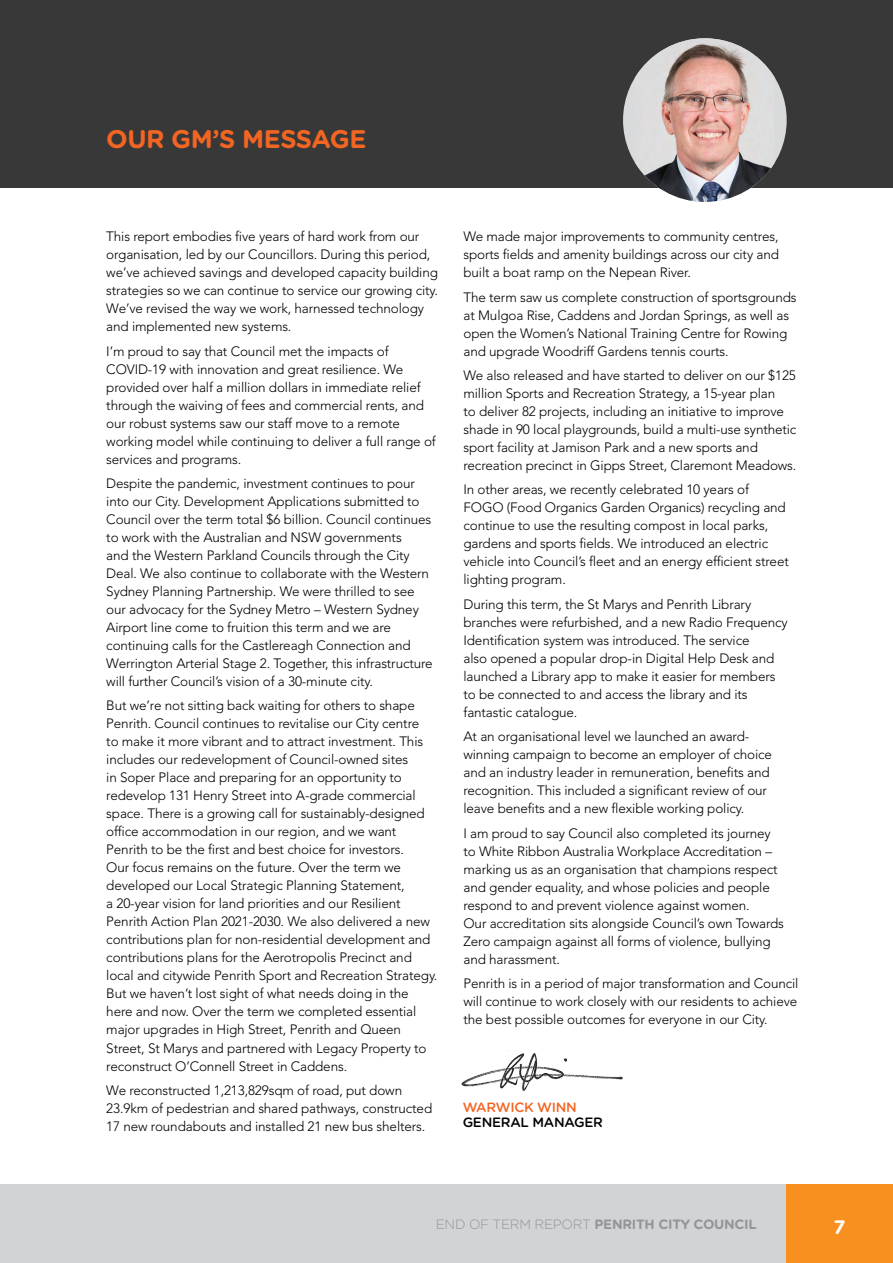
<style>
.page{position:relative;width:893px;height:1263px;background:#fff}
.page>*{position:absolute;margin:0;border:0;box-sizing:border-box;transform-origin:0 0}
.t1{font:700 25.5px "Gotham Rounded";letter-spacing:-.02em;color:#f26522}
.t2{font:700 19.5px "Gotham Rounded";color:#fff}
.Body_9pt{font:300 13.5px/18px "Avenir LT Std";letter-spacing:-.01em;color:#000}
.t3{font:700 13.5px "Gotham Rounded";letter-spacing:-.02em;color:#939598}
.Body_9pt-2{font:500 13.5px/15px "Gotham Rounded";letter-spacing:-.02em;color:#000}
.s1{color:#f26522}
.s2{font-weight:300}
</style>
<div class="page">
<div style="left:0;top:0;width:893px;height:187px;background:#383839"></div>
<img style="left:461px;top:1050px;width:162px;height:42px">
<div style="left:623px;top:38px;width:164px;height:164px;background:#d8dadb;border-radius:50%"></div>
<img style="left:635px;top:38px;width:139px;height:164px">
<div style="left:786px;top:1184px;width:107px;height:79px;background:#f7901e"></div>
<div style="left:0;top:1184px;width:786px;height:79px;background:#d1d3d4"></div>
<h3 class="t1" style="left:106px;top:120px;width:262px">OUR GM’S MESSAGE</h3>
<p class="Body_9pt" style="left:106px;top:228px;width:333px">This report embodies five years of hard work from our organisation, led by our Councillors. During this period, we’ve achieved savings and developed capacity building strategies so we can continue to service our growing city.<br>We’ve revised the way we work, harnessed technology and implemented new systems.</p>
<p class="Body_9pt" style="left:106px;top:342px;width:331px">I’m proud to say that Council met the impacts of COVID-19 with innovation and great resilience. We provided over half a million dollars in immediate relief through the waiving of fees and commercial rents, and our robust systems saw our staff move to a remote working model while continuing to deliver a full range of services and programs.</p>
<p class="Body_9pt" style="left:106px;top:474px;width:328px">Despite the pandemic, investment continues to pour into our City. Development Applications submitted to Council over the term total $6 billion. Council continues to work with the Australian and NSW governments<br>and the Western Parkland Councils through the City Deal. We also continue to collaborate with the Western Sydney Planning Partnership. We were thrilled to see our advocacy for the Sydney Metro – Western Sydney Airport line come to fruition this term and we are continuing calls for the Castlereagh Connection and Werrington Arterial Stage 2. Together, this infrastructure will further Council’s vision of a 30-minute city.</p>
<p class="Body_9pt" style="left:106px;top:697px;width:333px">But we’re not sitting back waiting for others to shape Penrith. Council continues to revitalise our City centre<br>to make it more vibrant and to attract investment. This includes our redevelopment of Council-owned sites<br>in Soper Place and preparing for an opportunity to redevelop 131 Henry Street into A-grade commercial space. There is a growing call for sustainably-designed office accommodation in our region, and we want Penrith to be the first and best choice for investors.<br>Our focus remains on the future. Over the term we developed our Local Strategic Planning Statement,<br>a 20-year vision for land priorities and our Resilient Penrith Action Plan 2021-2030. We also delivered a new contributions plan for non-residential development and contributions plans for the Aerotropolis Precinct and local and citywide Penrith Sport and Recreation Strategy.<br>But we haven’t lost sight of what needs doing in the here and now. Over the term we completed essential major upgrades in High Street, Penrith and Queen Street, St Marys and partnered with Legacy Property to reconstruct O’Connell Street in Caddens.</p>
<p class="Body_9pt" style="left:106px;top:1081px;width:327px">We reconstructed 1,213,829sqm of road, put down<br>23.9km of pedestrian and shared pathways, constructed<br>17 new roundabouts and installed 21 new bus shelters.</p>
<p class="Body_9pt" style="left:463px;top:228px;width:317px;text-align:justify">We made major improvements to community centres, sports fields and amenity buildings across our city and built a boat ramp on the Nepean River.</p>
<p class="Body_9pt" style="left:463px;top:288px;width:335px">The term saw us complete construction of sportsgrounds at Mulgoa Rise, Caddens and Jordan Springs, as well as open the Women’s National Training Centre for Rowing and upgrade Woodriff Gardens tennis courts.</p>
<p class="Body_9pt" style="left:463px;top:366px;width:334px">We also released and have started to deliver on our $125 million Sports and Recreation Strategy, a 15-year plan<br>to deliver 82 projects, including an initiative to improve shade in 90 local playgrounds, build a multi-use synthetic sport facility at Jamison Park and a new sports and recreation precinct in Gipps Street, Claremont Meadows.</p>
<p class="Body_9pt" style="left:463px;top:481px;width:327px">In other areas, we recently celebrated 10 years of FOGO (Food Organics Garden Organics) recycling and continue to use the resulting compost in local parks, gardens and sports fields. We introduced an electric vehicle into Council’s fleet and an energy efficient street lighting program.</p>
<p class="Body_9pt" style="left:463px;top:595px;width:326px">During this term, the St Marys and Penrith Library branches were refurbished, and a new Radio Frequency Identification system was introduced. The service<br>also opened a popular drop-in Digital Help Desk and launched a Library app to make it easier for members to be connected to and access the library and its fantastic catalogue.</p>
<p class="Body_9pt" style="left:463px;top:728px;width:310px">At an organisational level we launched an award&shy;winning campaign to become an employer of choice and an industry leader in remuneration, benefits and recognition. This included a significant review of our leave benefits and a new flexible working policy.</p>
<p class="Body_9pt" style="left:463px;top:824px;width:322px">I am proud to say Council also completed its journey to White Ribbon Australia Workplace Accreditation – marking us as an organisation that champions respect and gender equality, and whose policies and people respond to and prevent violence against women.<br>Our accreditation sits alongside Council’s own Towards Zero campaign against all forms of violence, bullying and harassment.</p>
<p class="Body_9pt" style="left:463px;top:974px;width:336px;text-align:justify">Penrith is in a period of major transformation and Council will continue to work closely with our residents to achieve the best possible outcomes for everyone in our City.</p>
<p class="Body_9pt-2" style="left:463px;top:1099px;width:142px"><span class="s1">WARWICK WINN<br></span>GENERAL MANAGER</p>
<p class="t3" style="left:436px;top:1214px;width:323px"><span class="s2">END OF TERM REPORT</span> PENRITH CITY COUNCIL</p>
<h2 class="t2" style="left:833px;top:1212px;width:14px">7</h2>
</div>
